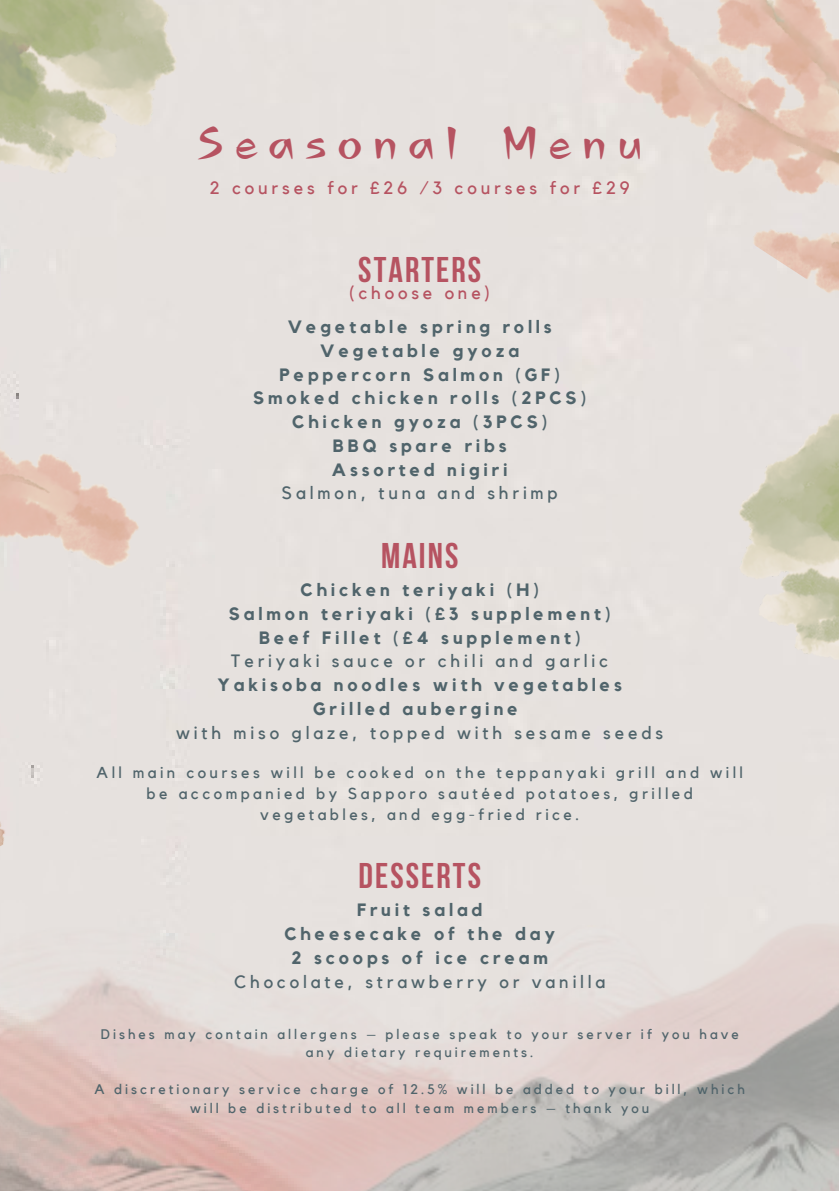
<style>
.page{position:relative;width:839px;height:1191px;background:#fff}
.page>*{position:absolute;margin:0;border:0;box-sizing:border-box;transform-origin:0 0}
.t1{font:46px "TEST Pop Fury B";letter-spacing:.215em;color:#b65361}
.t2{font:700 35.6px "Bebas Neue";letter-spacing:.06em;color:#b65361}
.t3{font:700 17.8px/23.8px "Kollektif";letter-spacing:.215em;color:#50646b;text-align:center}
.t4{font:17.8px "Kollektif";letter-spacing:.215em;color:#b65361}
.t5{font:15.8px/21.2px "Kollektif";letter-spacing:.215em;color:#50646b;text-align:center}
.t6{font:13.8px/18.4px "Kollektif";letter-spacing:.215em;color:#50646b;text-align:center}
.s1{font-weight:400}
</style>
<div class="page">
<img style="left:521px;top:0;width:317px;height:618px">
<img style="left:738px;top:345px;width:100px;height:846px">
<img style="left:0;top:0;width:241px;height:902px">
<p class="t1" style="left:196px;top:118px;width:448px">Seasonal Menu</p>
<p class="t4" style="left:210px;top:180px;width:421px">2 courses for £26 /3 courses for £29</p>
<p class="t2" style="left:358px;top:255px;width:124px">STARTERS</p>
<h1 class="t4" style="left:349px;top:285px;width:142px">(choose one)</h1>
<h4 class="t3" style="left:253px;top:316px;width:334px">Vegetable spring rolls<br>Vegetable gyoza<br>Peppercorn Salmon (GF)<br>Smoked chicken rolls (2PCS)<br>Chicken gyoza (3PCS)<br>BBQ spare ribs<br>Assorted nigiri<br><span class="s1">Salmon, tuna and shrimp</span></h4>
<h2 class="t2" style="left:381px;top:542px;width:79px">MAINS</h2>
<h4 class="t3" style="left:176px;top:579px;width:488px">Chicken teriyaki (H)<br>Salmon teriyaki (£3 supplement)<br>Beef Fillet (£4 supplement)<br><span class="s1">Teriyaki sauce or chili and garlic<br></span>Yakisoba noodles with vegetables<br>Grilled aubergine<br><span class="s1">with miso glaze, topped with sesame seeds</span></h4>
<h4 class="t5" style="left:97px;top:762px;width:647px">All main courses will be cooked on the teppanyaki grill and will be accompanied by Sapporo sautéed potatoes, grilled vegetables, and egg-fried rice.</h4>
<p class="t2" style="left:358px;top:862px;width:124px">DESSERTS</p>
<h3 class="t3" style="left:234px;top:899px;width:373px">Fruit salad<br>Cheesecake of the day<br>2 scoops of ice cream<br><span class="s1">Chocolate, strawberry or vanilla</span></h3>
<h4 class="t6" style="left:101px;top:1025px;width:639px">Dishes may contain allergens – please speak to your server if you have any dietary requirements.</h4>
<h5 class="t6" style="left:94px;top:1081px;width:652px">A discretionary service charge of 12.5% will be added to your bill, which will be distributed to all team members – thank you</h5>
</div>
